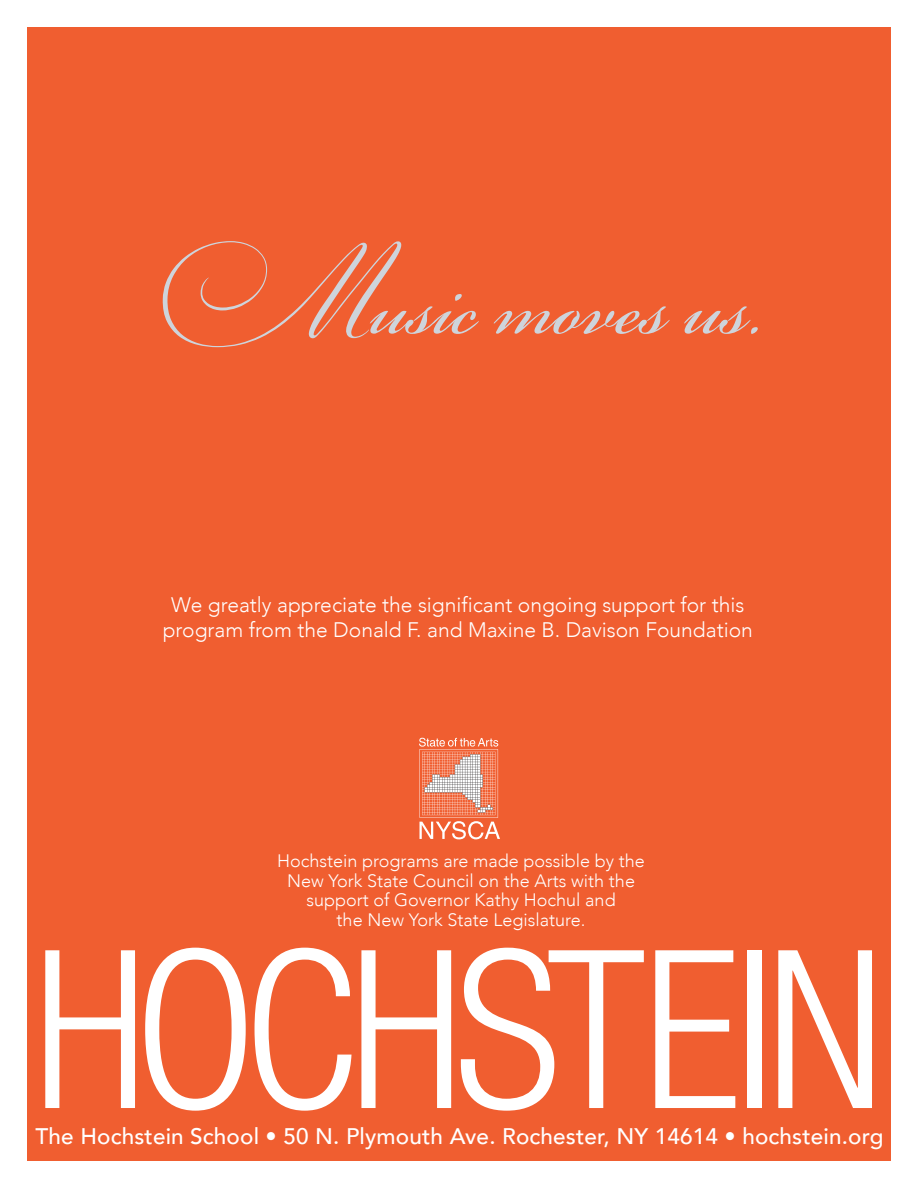
<style>
.page{position:relative;width:918px;height:1188px;background:#fff}
.page>*{position:absolute;margin:0;border:0;box-sizing:border-box;transform-origin:0 0}
.t1{font:500 22.5px "Avenir";letter-spacing:.005em;color:#fff}
.t2{font:300 21px/25.2px "Avenir";color:#fff;text-align:center}
.t3{font:300 18px/19.5px "Avenir";color:#fff;text-align:center}
</style>
<div class="page">
<div style="left:27px;top:27px;width:864px;height:1134px;background:#f05e30"></div>
<svg style="left:778px;top:950px;width:94px;height:158px"></svg>
<div style="left:747px;top:950px;width:15px;height:158px;background:#fff"></div>
<svg style="left:655px;top:950px;width:80px;height:158px"></svg>
<svg style="left:461px;top:948px;width:183px;height:163px"></svg>
<svg style="left:361px;top:950px;width:90px;height:158px"></svg>
<svg style="left:255px;top:948px;width:97px;height:163px"></svg>
<svg style="left:145px;top:948px;width:101px;height:163px"></svg>
<svg style="left:45px;top:950px;width:90px;height:158px"></svg>
<svg style="left:163px;top:241px;width:316px;height:106px"></svg>
<svg style="left:494px;top:306px;width:176px;height:28px"></svg>
<svg style="left:684px;top:306px;width:74px;height:28px"></svg>
<svg style="left:419px;top:738px;width:81px;height:101px"></svg>
<p class="t2" style="left:163px;top:592px;width:592px">We greatly appreciate the significant ongoing support for this program from the Donald F. and Maxine B. Davison Foundation</p>
<p class="t3" style="left:277px;top:851px;width:369px">Hochstein programs are made possible by the New York State Council on the Arts with the support of Governor Kathy Hochul and<br>the New York State Legislature.</p>
<p class="t1" style="left:36px;top:1117px;width:850px">The Hochstein School • 50 N. Plymouth Ave. Rochester, NY 14614 • hochstein.org</p>
</div>
